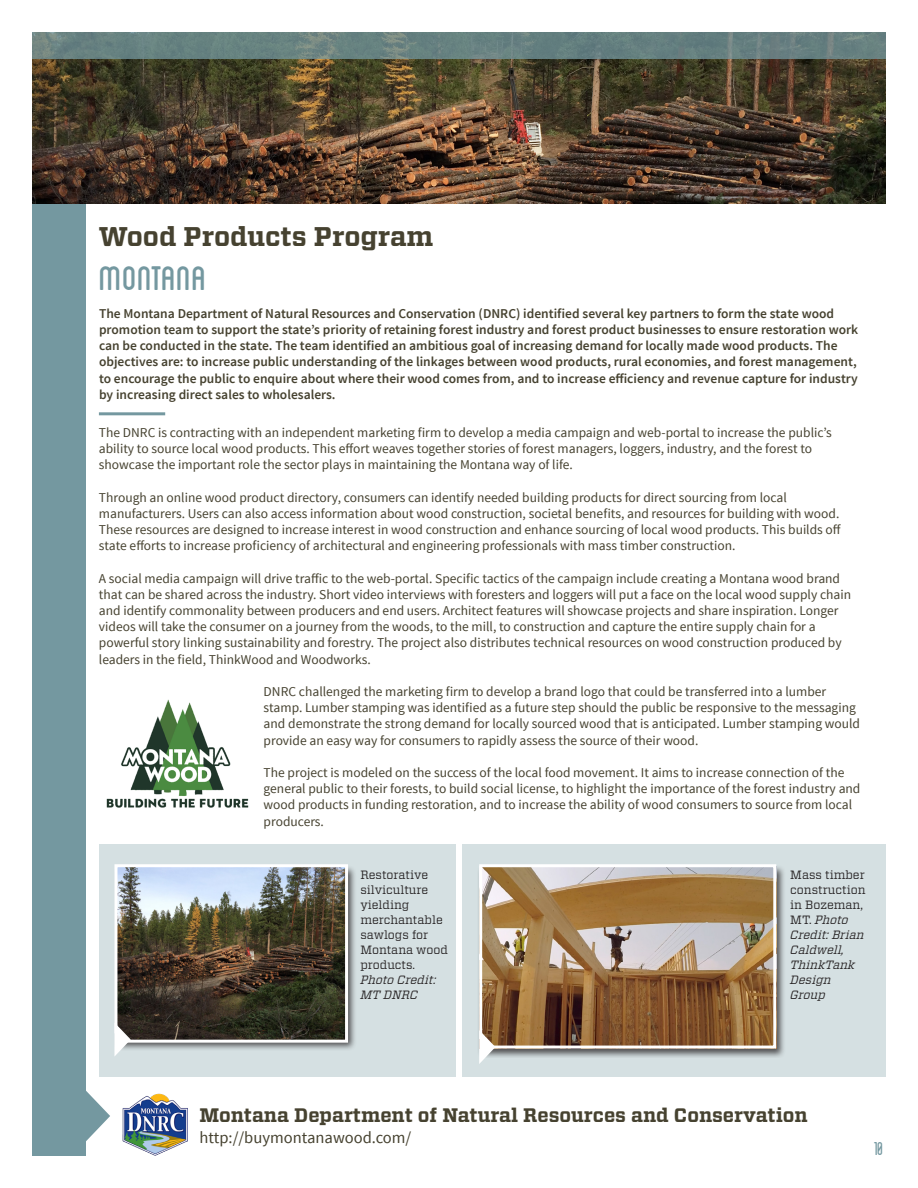
<style>
.page{position:relative;width:918px;height:1188px;background:#fff}
.page>*{position:absolute;margin:0;border:0;box-sizing:border-box;transform-origin:0 0}
.t1{font:48px "Blanch Caps";color:#7498a0}
.t2{font:700 27px "Vitesse";color:#464230}
.t3{font:700 19.5px "Vitesse";color:#464230}
.t4{font:condensed 19.5px "Blanch";color:#7498a0}
.t5{font:16.5px "Source Sans Pro";color:#464230}
.t6{font:13.5px/16.2px "Source Sans Pro";color:#464230}
.t7{font:600 13.5px/16.2px "Source Sans Pro";color:#464230}
.t8{font:12px/15px "Vitesse";color:#231f20}
.t9{font:italic 12px/15px "Vitesse";color:#231f20}
.s1{font-style:italic}
.s2{font-style:normal}
</style>
<div class="page">
<div style="left:32px;top:195px;width:54px;height:961px;background:#7498a0"></div>
<svg style="left:86px;top:1091px;width:24px;height:50px"></svg>
<img style="left:32px;top:59px;width:854px;height:144px">
<svg style="left:32px;top:32px;width:854px;height:27px;background:#688180"></svg>
<img style="left:123px;top:1093px;width:64px;height:63px">
<hr style="left:99px;top:412px;width:66px;height:3px;background:#7498a0">
<div style="left:99px;top:845px;width:787px;height:232px;background:#d5e0e2"></div>
<div style="left:114px;top:865px;width:243px;height:186px;background:#231f20;opacity:.75"></div>
<img style="left:114px;top:864px;width:236px;height:192px">
<div style="left:477px;top:865px;width:309px;height:193px;background:#231f20;opacity:.75"></div>
<svg style="left:478px;top:864px;width:300px;height:186px;background:#a18261"></svg>
<svg style="left:479px;top:1030px;width:16px;height:34px"></svg>
<img style="left:106px;top:699px;width:143px;height:109px">
<div style="left:456px;top:838px;width:6px;height:255px;background:#fff"></div>
<p class="t2" style="left:99px;top:219px;width:336px">Wood Products Program</p>
<p class="t1" style="left:99px;top:256px;width:109px">Montana</p>
<p class="t7" style="left:99px;top:306px;width:761px">The Montana Department of Natural Resources and Conservation (DNRC) identified several key partners to form the state wood promotion team to support the state’s priority of retaining forest industry and forest product businesses to ensure restoration work can be conducted in the state. The team identified an ambitious goal of increasing demand for locally made wood products. The objectives are: to increase public understanding of the linkages between wood products, rural economies, and forest management, to encourage the public to enquire about where their wood comes from, and to increase efficiency and revenue capture for industry by increasing direct sales to wholesalers.</p>
<p class="t6" style="left:99px;top:424px;width:735px">The DNRC is contracting with an independent marketing firm to develop a media campaign and web-portal to increase the public’s ability to source local wood products. This effort weaves together stories of forest managers, loggers, industry, and the forest to showcase the important role the sector plays in maintaining the Montana way of life.</p>
<p class="t6" style="left:99px;top:489px;width:744px">Through an online wood product directory, consumers can identify needed building products for direct sourcing from local manufacturers. Users can also access information about wood construction, societal benefits, and resources for building with wood.<br>These resources are designed to increase interest in wood construction and enhance sourcing of local wood products. This builds off state efforts to increase proficiency of architectural and engineering professionals with mass timber construction.</p>
<p class="t6" style="left:99px;top:570px;width:754px">A social media campaign will drive traffic to the web-portal. Specific tactics of the campaign include creating a Montana wood brand that can be shared across the industry. Short video interviews with foresters and loggers will put a face on the local wood supply chain and identify commonality between producers and end users. Architect features will showcase projects and share inspiration. Longer videos will take the consumer on a journey from the woods, to the mill, to construction and capture the entire supply chain for a powerful story linking sustainability and forestry. The project also distributes technical resources on wood construction produced by leaders in the field, ThinkWood and Woodworks.</p>
<p class="t6" style="left:264px;top:684px;width:598px">DNRC challenged the marketing firm to develop a brand logo that could be transferred into a lumber stamp. Lumber stamping was identified as a future step should the public be responsive to the messaging and demonstrate the strong demand for locally sourced wood that is anticipated. Lumber stamping would provide an easy way for consumers to rapidly assess the source of their wood.</p>
<p class="t6" style="left:264px;top:765px;width:598px">The project is modeled on the success of the local food movement. It aims to increase connection of the general public to their forests, to build social license, to highlight the importance of the forest industry and wood products in funding restoration, and to increase the ability of wood consumers to source from local producers.</p>
<p class="t8" style="left:360px;top:867px;width:89px">Restorative silviculture yielding merchantable sawlogs for<br>Montana wood products.<br><span class="s1">Photo Credit:<br>MT DNRC</span></p>
<p class="t9" style="left:790px;top:867px;width:77px"><span class="s2">Mass timber construction in Bozeman,<br>MT.</span> Photo<br>Credit: Brian<br>Caldwell,<br>ThinkTank<br>Design<br>Group</p>
<p class="t3" style="left:199px;top:1102px;width:610px">Montana Department of Natural Resources and Conservation</p>
<p class="t5" style="left:199px;top:1128px;width:214px">http://buymontanawood.com/</p>
<h3 class="t4" style="left:874px;top:1138px;width:11px">10</h3>
</div>
